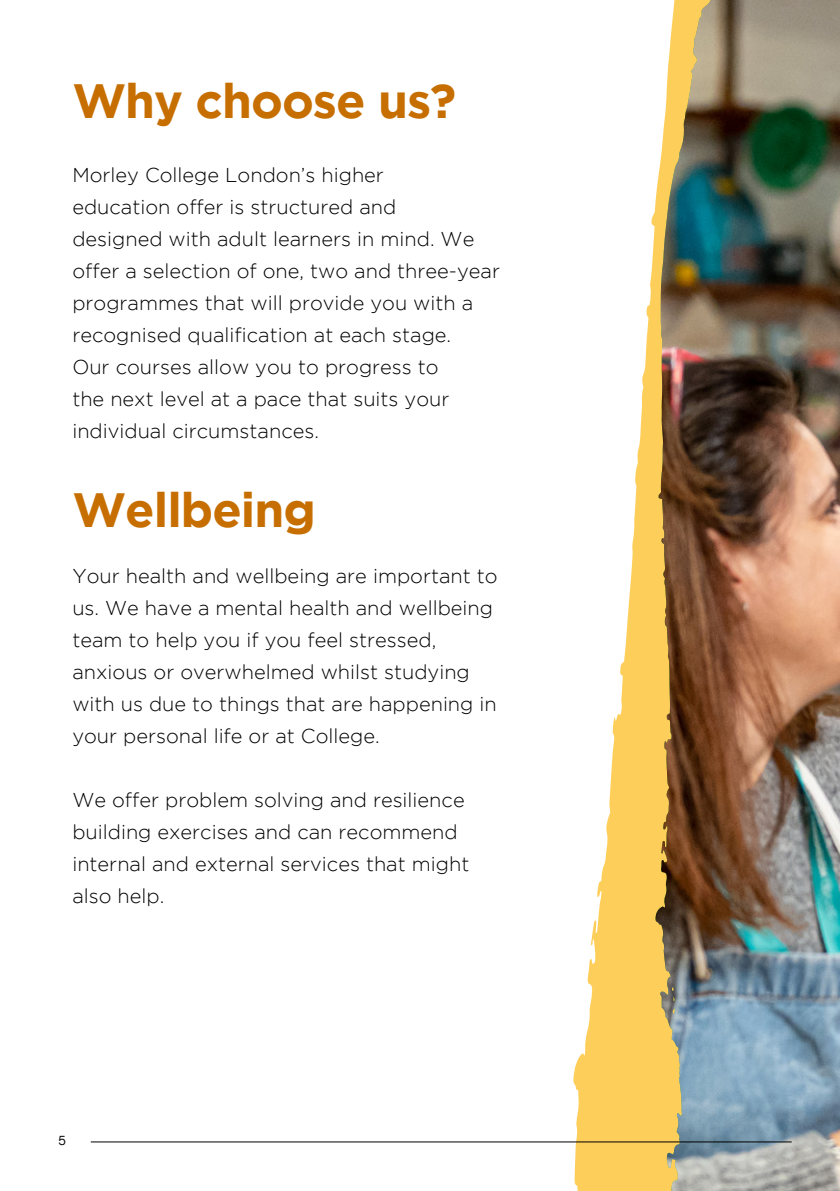
<style>
.page{position:relative;width:840px;height:1191px;background:#fff}
.page>*{position:absolute;margin:0;border:0;box-sizing:border-box;transform-origin:0 0}
.t1{font:700 48px "Gotham";letter-spacing:-.02em;color:#c76e00}
.t2{font:300 20px/32px "Gotham";color:#000}
.t3{font:13px "DM Sans";color:#000}
</style>
<div class="page">
<svg style="left:531px;top:210px;width:124px;height:981px"></svg>
<img style="left:655px;top:0;width:184px;height:1191px">
<img style="left:657px;top:0;width:53px;height:813px">
<hr style="left:91px;top:1141px;width:700px;height:1px;background:#000">
<h1 class="t1" style="left:72px;top:73px;width:385px">Why choose us?</h1>
<p class="t2" style="left:72px;top:159px;width:429px">Morley College London’s higher<br>education offer is structured and<br>designed with adult learners in mind. We offer a selection of one, two and three-year programmes that will provide you with a recognised qualification at each stage.<br>Our courses allow you to progress to<br>the next level at a pace that suits your individual circumstances.</p>
<h1 class="t1" style="left:72px;top:482px;width:245px">Wellbeing</h1>
<p class="t2" style="left:72px;top:560px;width:426px">Your health and wellbeing are important to us. We have a mental health and wellbeing team to help you if you feel stressed, anxious or overwhelmed whilst studying with us due to things that are happening in your personal life or at College.</p>
<p class="t2" style="left:72px;top:784px;width:398px">We offer problem solving and resilience building exercises and can recommend internal and external services that might also help.</p>
<p class="t3" style="left:58px;top:1132px;width:9px">5</p>
</div>
